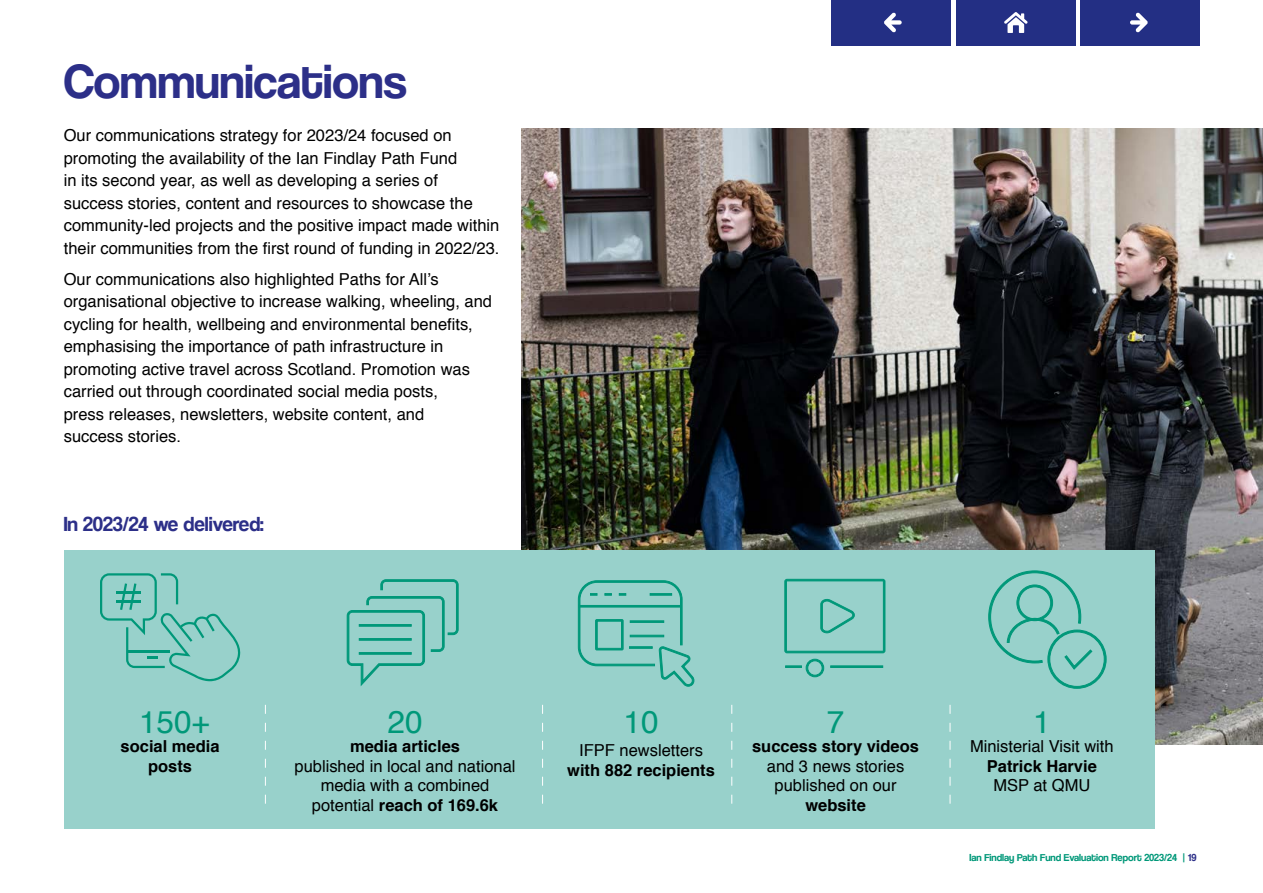
<style>
.page{position:relative;width:1263px;height:893px;background:#fff}
.page>*{position:absolute;margin:0;border:0;box-sizing:border-box;transform-origin:0 0}
.t1{font:49.5px "Coolvetica Rg";color:#2c2f88}
.t2{font:31.5px "Helvetica";color:#009879}
.t3{font:21px "Coolvetica Rg";color:#2c2f88}
.t4{font:16.5px/22.5px "Helvetica";color:#000}
.t5{font:700 16.5px/19.5px "Helvetica";color:#000;text-align:center}
.t6{font:10.5px "Coolvetica Rg";color:#009879}
.s1{font-weight:700}
.s2{color:#2c2f88}
</style>
<div class="page">
<div style="left:956px;top:0;width:120px;height:45px;background:#232f84"></div>
<div style="left:1080px;top:0;width:120px;height:45px;background:#232f84"></div>
<div style="left:831px;top:0;width:120px;height:45px;background:#232f84"></div>
<svg style="left:1004px;top:12px;width:24px;height:21px"></svg>
<svg style="left:1130px;top:13px;width:18px;height:19px"></svg>
<svg style="left:884px;top:13px;width:18px;height:19px"></svg>
<img style="left:522px;top:129px;width:741px;height:615px">
<div style="left:64px;top:551px;width:1090px;height:278px;background:#98d1cb"></div>
<svg style="left:578px;top:580px;width:117px;height:107px"></svg>
<div style="left:630px;top:620px;width:34px;height:3px;background:#009879;border:1px solid #009879"></div>
<hr style="left:630px;top:635px;width:34px;height:2px;background:#009879">
<div style="left:629px;top:646px;width:23px;height:3px;background:#009879;border:1px solid #009879"></div>
<svg style="left:347px;top:579px;width:112px;height:107px"></svg>
<svg style="left:784px;top:579px;width:102px;height:98px"></svg>
<svg style="left:100px;top:573px;width:141px;height:108px"></svg>
<svg style="left:265px;top:705px;width:1px;height:99px"></svg>
<svg style="left:542px;top:705px;width:1px;height:99px"></svg>
<svg style="left:731px;top:705px;width:1px;height:99px"></svg>
<svg style="left:950px;top:705px;width:1px;height:99px"></svg>
<svg style="left:988px;top:570px;width:118px;height:119px"></svg>
<h1 class="t1" style="left:64px;top:53px;width:344px">Communications</h1>
<p class="t4" style="left:64px;top:124px;width:437px">Our communications strategy for 2023/24 focused on promoting the availability of the Ian Findlay Path Fund<br>in its second year, as well as developing a series of success stories, content and resources to showcase the community-led projects and the positive impact made within their communities from the first round of funding in 2022/23.</p>
<p class="t4" style="left:64px;top:268px;width:430px">Our communications also highlighted Paths for All’s organisational objective to increase walking, wheeling, and cycling for health, wellbeing and environmental benefits, emphasising the importance of path infrastructure in promoting active travel across Scotland. Promotion was carried out through coordinated social media posts,<br>press releases, newsletters, website content, and<br>success stories.</p>
<p class="t3" style="left:64px;top:512px;width:202px">In 2023/24 we delivered:</p>
<h2 class="t2" style="left:139px;top:697px;width:72px">150+</h2>
<p class="t5" style="left:121px;top:737px;width:101px">social media posts</p>
<h2 class="t2" style="left:387px;top:697px;width:37px">20</h2>
<p class="t5" style="left:350px;top:737px;width:112px">media articles</p>
<p class="t4" style="left:294px;top:757px;width:223px;line-height:19.5px;text-align:center">published in local and national media with a combined potential <span class="s1">reach of 169.6k</span></p>
<h2 class="t2" style="left:623px;top:697px;width:37px">10</h2>
<p class="t4" style="left:579px;top:740px;width:125px">IFPF newsletters</p>
<p class="t5" style="left:567px;top:761px;width:149px">with 882 recipients</p>
<h2 class="t2" style="left:827px;top:697px;width:19px">7</h2>
<p class="t5" style="left:752px;top:737px;width:168px">success story videos</p>
<p class="t4" style="left:767px;top:757px;width:139px;line-height:19.5px;text-align:center">and 3 news stories published on our</p>
<p class="t5" style="left:805px;top:795px;width:62px">website</p>
<h2 class="t2" style="left:1033px;top:697px;width:19px">1</h2>
<p class="t4" style="left:970px;top:736px;width:145px">Ministerial Visit with</p>
<p class="t5" style="left:987px;top:756px;width:112px">Patrick Harvie</p>
<p class="t4" style="left:993px;top:775px;width:98px">MSP at QMU</p>
<p class="t6" style="left:969px;top:851px;width:228px">Ian Findlay Path Fund Evaluation Report 2023/24 | <span class="s2">19</span></p>
</div>
